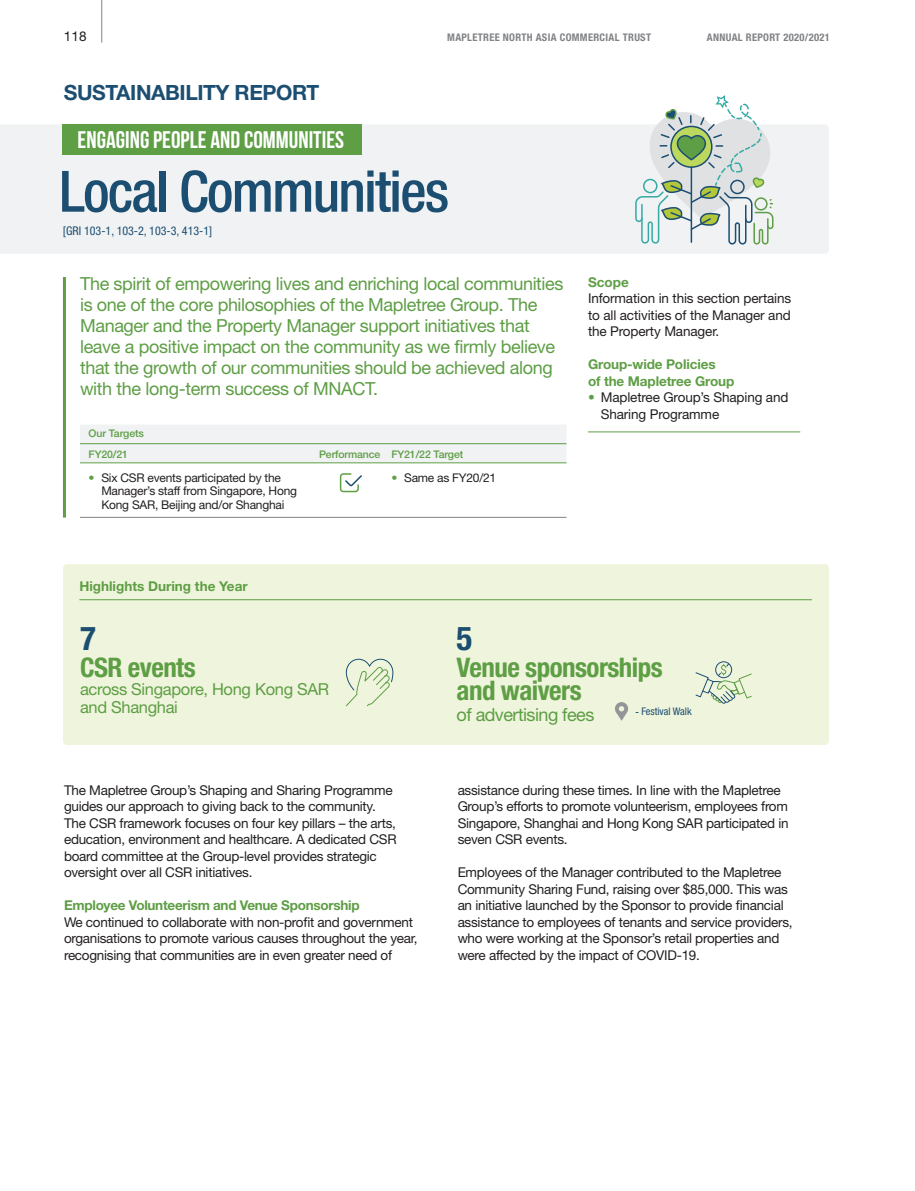
<style>
.page{position:relative;width:915px;height:1191px;background:#fff}
.page>*{position:absolute;margin:0;border:0;box-sizing:border-box;transform-origin:0 0}
.t1{font:500 condensed 57px "Helvetica Neue LT Std";letter-spacing:-.03em;color:#1c4e72}
.t2{font:700 condensed 33px "Helvetica Neue LT Std";color:#1c4e72}
.t3{font:700 condensed 27px/22.5px "Helvetica Neue LT Std";letter-spacing:-.02em;color:#5e9e45}
.t4{font:700 24px "Bebas Neue";color:#fff}
.t5{font:700 21px "Helvetica Neue LT Std";letter-spacing:-.02em;color:#1c4e72}
.t6{font:18px/21px "Helvetica Neue LT Std";letter-spacing:-.02em;color:#5e9e45}
.t7{font:16.5px/18px "Helvetica Neue LT Std";letter-spacing:-.02em;color:#5e9e45}
.t8{font:13.5px/16.5px "Helvetica Neue LT Std";letter-spacing:-.02em;color:#231f20}
.t9{font:700 13.5px/16.5px "Helvetica Neue LT Std";letter-spacing:-.01em;color:#5e9e45}
.t10{font:12px/13.5px "Helvetica Neue LT Std";letter-spacing:-.02em;color:#231f20}
.t11{font:condensed 12px "Helvetica Neue LT Std";color:#1c4e72}
.t12{font:700 condensed 10.5px "Helvetica Neue LT Std";letter-spacing:.03em;color:#808285}
.t13{font:500 10.5px/20.2px "Helvetica Neue LT Std";letter-spacing:-.01em;color:#5e9e45}
.t14{font:condensed 10.5px "Helvetica Neue LT Std";color:#1c4e72}
.s1{color:#5e9e45}
.s2{font-weight:500;font-stretch:normal;font-size:9px}
</style>
<div class="page">
<hr style="left:63px;top:277px;width:3px;height:240px;background:#5e9e45">
<hr style="left:587px;top:431px;width:213px;height:1px;background:#5e9e45">
<div style="left:80px;top:425px;width:486px;height:37px;background:#f0f2f3"></div>
<hr style="left:80px;top:443px;width:486px;height:1px;background:#5e9e45">
<hr style="left:80px;top:462px;width:486px;height:1px;background:#5e9e45">
<hr style="left:80px;top:517px;width:486px;height:1px;background:#808285">
<svg style="left:339px;top:473px;width:23px;height:20px"></svg>
<div style="left:63px;top:564px;width:765px;height:181px;background:#eff5dc;border-radius:4px"></div>
<hr style="left:79px;top:599px;width:732px;height:1px;background:#5e9e45">
<svg style="left:615px;top:702px;width:13px;height:19px"></svg>
<svg style="left:345px;top:658px;width:48px;height:49px"></svg>
<div style="left:715px;top:661px;width:16px;height:17px;border:1px solid #1c4e72;border-radius:50%"></div>
<svg style="left:695px;top:662px;width:57px;height:42px"></svg>
<div style="left:0;top:124px;width:828px;height:130px;background:#f0f2f3"></div>
<div style="left:63px;top:125px;width:299px;height:30px;background:#5e9e45"></div>
<svg style="left:634px;top:95px;width:140px;height:150px"></svg>
<div style="left:754px;top:197px;width:13px;height:13px;border:2px solid #5e9e45;border-radius:50%"></div>
<hr style="left:101px;top:0;width:1px;height:43px;background:#808285">
<p class="t8" style="left:64px;top:29px;width:24px">118</p>
<p class="t12" style="left:447px;top:34px;width:205px">MAPLETREE NORTH ASIA COMMERCIAL TRUST</p>
<p class="t12" style="left:706px;top:34px;width:124px">ANNUAL REPORT 2020/2021</p>
<h3 class="t5" style="left:64px;top:85px;width:257px">SUSTAINABILITY REPORT</h3>
<h3 class="t4" style="left:78px;top:125px;width:268px">ENGAGING PEOPLE AND COMMUNITIES</h3>
<h1 class="t1" style="left:59px;top:171px;width:391px">Local Communities</h1>
<p class="t11" style="left:63px;top:226px;width:151px">[GRI 103-1, 103-2, 103-3, 413-1]</p>
<p class="t6" style="left:80px;top:276px;width:485px">The spirit of empowering lives and enriching local communities is one of the core philosophies of the Mapletree Group. The Manager and the Property Manager support initiatives that leave a positive impact on the community as we firmly believe that the growth of our communities should be achieved along with the long-term success of MNACT.</p>
<p class="t9" style="left:587px;top:275px;width:42px">Scope</p>
<p class="t8" style="left:587px;top:292px;width:205px;text-align:justify">Information in this section pertains to all activities of the Manager and the Property Manager.</p>
<p class="t9" style="left:587px;top:358px;width:148px">Group-wide Policies<br>of the Mapletree Group</p>
<p class="t8" style="left:600px;top:391px;width:189px;text-indent:-13px"><span class="s1">•</span> Mapletree Group’s Shaping and<br>Sharing Programme</p>
<p class="t13" style="left:89px;top:425px;width:57px">Our Targets<br>FY20/21</p>
<p class="t13" style="left:319px;top:445px;width:146px">Performance FY21/22 Target</p>
<p class="t10" style="left:101px;top:472px;width:197px;text-indent:-13px"><span class="s1">•</span> Six CSR events participated by the<br>Manager’s staff from Singapore, Hong<br>Kong SAR, Beijing and/or Shanghai</p>
<p class="t10" style="left:391px;top:472px;width:106px"><span class="s1">•</span> Same as FY20/21</p>
<p class="t9" style="left:79px;top:579px;width:170px">Highlights During the Year</p>
<h2 class="t2" style="left:80px;top:627px;width:17px">7</h2>
<h3 class="t3" style="left:80px;top:659px;width:117px">CSR events</h3>
<p class="t7" style="left:80px;top:682px;width:250px">across Singapore, Hong Kong SAR and Shanghai</p>
<p class="t8" style="left:64px;top:783px;width:334px">The Mapletree Group’s Shaping and Sharing Programme guides our approach to giving back to the community.<br>The CSR framework focuses on four key pillars – the arts, education, environment and healthcare. A dedicated CSR board committee at the Group-level provides strategic oversight over all CSR initiatives.</p>
<p class="t9" style="left:64px;top:899px;width:297px">Employee Volunteerism and Venue Sponsorship</p>
<p class="t8" style="left:64px;top:915px;width:355px">We continued to collaborate with non-profit and government organisations to promote various causes throughout the year, recognising that communities are in even greater need of</p>
<h2 class="t2" style="left:456px;top:627px;width:17px">5</h2>
<h3 class="t3" style="left:456px;top:659px;width:208px">Venue sponsorships and waivers</h3>
<h3 class="t6" style="left:456px;top:706px;width:139px">of advertising fees</h3>
<p class="t14" style="left:635px;top:707px;width:58px"><span class="s2">-</span> Festival Walk</p>
<p class="t8" style="left:457px;top:783px;width:332px">assistance during these times. In line with the Mapletree Group’s efforts to promote volunteerism, employees from Singapore, Shanghai and Hong Kong SAR participated in seven CSR events.</p>
<p class="t8" style="left:457px;top:866px;width:336px">Employees of the Manager contributed to the Mapletree Community Sharing Fund, raising over $85,000. This was an initiative launched by the Sponsor to provide financial assistance to employees of tenants and service providers, who were working at the Sponsor’s retail properties and were affected by the impact of COVID-19.</p>
</div>
